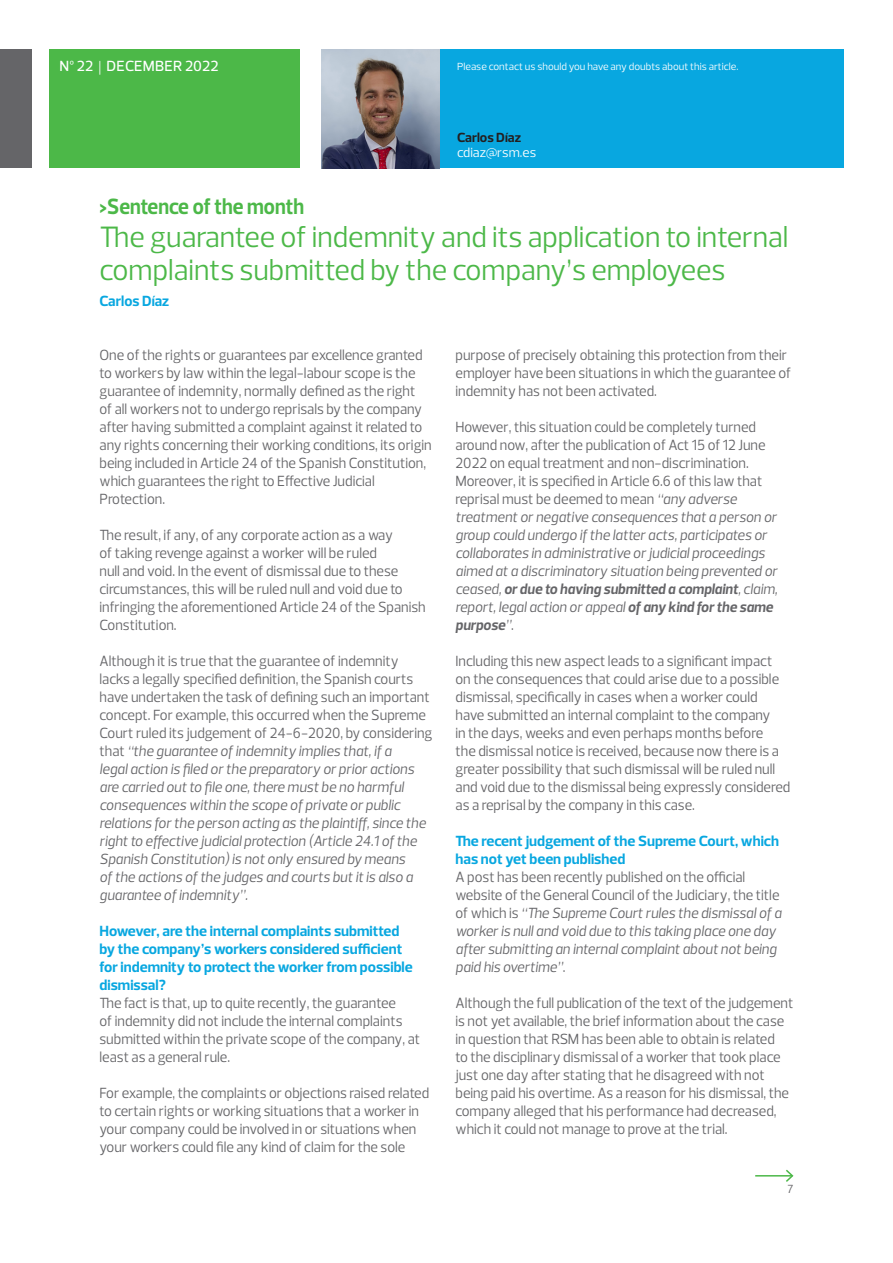
<style>
.page{position:relative;width:893px;height:1263px;background:#fff}
.page>*{position:absolute;margin:0;border:0;box-sizing:border-box;transform-origin:0 0}
.Heading{font:30px/33px "Prelo";color:#4cb848}
.Heading-2{font:700 22.5px "Prelo";color:#4cb848;scale:.9 1}
.Power_of_being_under{font:15px/18px "Prelo";color:#656568;scale:.95 1}
.Power_of_being_under-2{font:italic 15px/18px "Prelo";color:#656568;scale:.95 1}
.Power_of_being_under-3{font:700 15px/18px "Prelo";color:#08a7e0}
.Division_Tagline{font:500 15px "Prelo";letter-spacing:.005em;color:#fff}
.Heading-3{font:700 15px "Prelo";color:#08a7e0}
.Power_of_being_under-4{font:13.5px "Prelo";color:#fff}
.Power_of_being_under-5{font:700 13.5px "Prelo";color:#231f20}
.t1{font:12px "Prelo";color:#656568}
.Power_of_being_under-6{font:10.5px "Prelo";color:#fff}
.s1{font-family:"Baskerville";font-weight:400}
.s2{font-style:normal}
.s3{font-weight:700}
</style>
<div class="page">
<div style="left:50px;top:50px;width:250px;height:118px;background:#4cb848"></div>
<div style="left:0;top:50px;width:31px;height:118px;background:#656568"></div>
<div style="left:437px;top:50px;width:407px;height:118px;background:#08a7e0"></div>
<img style="left:321px;top:50px;width:119px;height:118px">
<hr style="left:755px;top:1175px;width:37px;height:1px;background:#4cb848">
<svg style="left:784px;top:1169px;width:10px;height:13px"></svg>
<p class="Division_Tagline" style="left:60px;top:57px;width:161px">Nº 22 <span class="s1">|</span> DECEMBER 2022</p>
<p class="Power_of_being_under-6" style="left:457px;top:60px;width:283px">Please contact us should you have any doubts about this article.</p>
<p class="Power_of_being_under-5" style="left:457px;top:129px;width:65px">Carlos Díaz</p>
<p class="Power_of_being_under-4" style="left:457px;top:144px;width:81px">cdiaz@rsm.es</p>
<p class="Heading-2" style="left:99px;top:192px;width:229px">&gt;Sentence of the month</p>
<p class="Heading" style="left:99px;top:220px;width:691px">The guarantee of indemnity and its application to internal complaints submitted by the company’s employees</p>
<p class="Heading-3" style="left:99px;top:292px;width:71px">Carlos Díaz</p>
<p class="Power_of_being_under" style="left:99px;top:346px;width:351px">One of the rights or guarantees par excellence granted to workers by law within the legal-labour scope is the guarantee of indemnity, normally defined as the right of all workers not to undergo reprisals by the company after having submitted a complaint against it related to any rights concerning their working conditions, its origin being included in Article 24 of the Spanish Constitution, which guarantees the right to Effective Judicial Protection.</p>
<p class="Power_of_being_under" style="left:99px;top:526px;width:345px">The result, if any, of any corporate action as a way<br>of taking revenge against a worker will be ruled<br>null and void. In the event of dismissal due to these circumstances, this will be ruled null and void due to infringing the aforementioned Article 24 of the Spanish Constitution.</p>
<p class="Power_of_being_under-2" style="left:99px;top:652px;width:352px"><span class="s2">Although it is true that the guarantee of indemnity lacks a legally specified definition, the Spanish courts have undertaken the task of defining such an important concept. For example, this occurred when the Supreme Court ruled its judgement of 24-6-2020, by considering that</span> “the guarantee of indemnity implies that, if a<br>legal action is filed or the preparatory or prior actions are carried out to file one, there must be no harmful consequences within the scope of private or public relations for the person acting as the plaintiff, since the right to effective judicial protection (Article 24.1 of the Spanish Constitution) is not only ensured by means<br>of the actions of the judges and courts but it is also a guarantee of indemnity”.</p>
<p class="Power_of_being_under-3" style="left:99px;top:922px;width:315px">However, are the internal complaints submitted by the company’s workers considered sufficient for indemnity to protect the worker from possible dismissal?</p>
<p class="Power_of_being_under" style="left:99px;top:994px;width:339px">The fact is that, up to quite recently, the guarantee<br>of indemnity did not include the internal complaints submitted within the private scope of the company, at least as a general rule.</p>
<p class="Power_of_being_under" style="left:99px;top:1084px;width:349px">For example, the complaints or objections raised related to certain rights or working situations that a worker in your company could be involved in or situations when your workers could file any kind of claim for the sole</p>
<p class="Power_of_being_under" style="left:455px;top:346px;width:355px">purpose of precisely obtaining this protection from their employer have been situations in which the guarantee of indemnity has not been activated.</p>
<p class="Power_of_being_under-2" style="left:455px;top:418px;width:341px"><span class="s2">However, this situation could be completely turned around now, after the publication of Act 15 of 12 June 2022 on equal treatment and non-discrimination.<br>Moreover, it is specified in Article 6.6 of this law that reprisal must be deemed to mean</span> “any adverse treatment or negative consequences that a person or group could undergo if the latter acts, participates or collaborates in administrative or judicial proceedings aimed at a discriminatory situation being prevented or ceased, <span class="s3">or due to having submitted a complaint</span>, claim, report, legal action or appeal <span class="s3">of any kind for the same purpose</span>”<span class="s2">.</span></p>
<p class="Power_of_being_under" style="left:455px;top:652px;width:354px">Including this new aspect leads to a significant impact on the consequences that could arise due to a possible dismissal, specifically in cases when a worker could have submitted an internal complaint to the company<br>in the days, weeks and even perhaps months before<br>the dismissal notice is received, because now there is a greater possibility that such dismissal will be ruled null and void due to the dismissal being expressly considered as a reprisal by the company in this case.</p>
<p class="Power_of_being_under-3" style="left:455px;top:832px;width:325px">The recent judgement of the Supreme Court, which has not yet been published</p>
<p class="Power_of_being_under-2" style="left:455px;top:868px;width:345px"><span class="s2">A post has been recently published on the official website of the General Council of the Judiciary, the title of which is</span> “The Supreme Court rules the dismissal of a worker is null and void due to this taking place one day after submitting an internal complaint about not being paid his overtime”<span class="s2">.</span></p>
<p class="Power_of_being_under" style="left:455px;top:994px;width:357px">Although the full publication of the text of the judgement is not yet available, the brief information about the case in question that RSM has been able to obtain is related<br>to the disciplinary dismissal of a worker that took place just one day after stating that he disagreed with not being paid his overtime. As a reason for his dismissal, the company alleged that his performance had decreased, which it could not manage to prove at the trial.</p>
<p class="t1" style="left:787px;top:1181px;width:7px">7</p>
</div>
